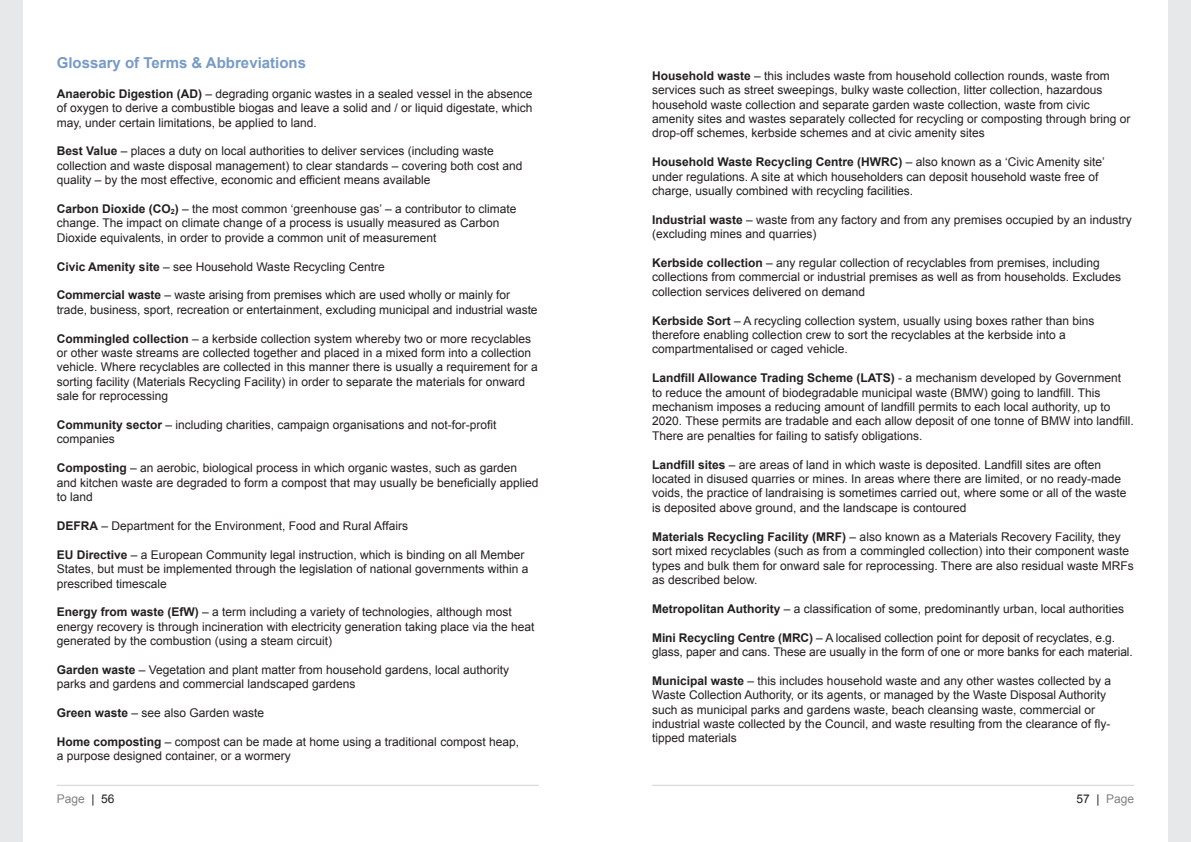
<style>
.page{position:relative;width:1191px;height:842px;background:#fff}
.page>*{position:absolute;margin:0;border:0;box-sizing:border-box;transform-origin:0 0}
.t1{font:700 15px "Arial";color:#779bc6}
.t2{font:12px/14.4px "Arial";color:#231f20}
.t3{font:12px "Arial";color:#808285}
.s1{font-weight:700}
.s2{font-weight:700;font-size:7.2px}
.s3{color:#231f20}
</style>
<div class="page">
<div style="left:0;top:0;width:23px;height:842px;background:#e7e8e9"></div>
<hr style="left:57px;top:785px;width:482px;height:1px;background:#d1d2d4">
<div style="left:1168px;top:0;width:23px;height:842px;background:#e7e8e9"></div>
<hr style="left:652px;top:785px;width:482px;height:1px;background:#d1d2d4">
<p class="t1" style="left:57px;top:54px;width:251px">Glossary of Terms &amp; Abbreviations</p>
<p class="t2" style="left:57px;top:86px;width:477px;text-align:justify"><span class="s1">Anaerobic Digestion (AD)</span> – degrading organic wastes in a sealed vessel in the absence of oxygen to derive a combustible biogas and leave a solid and / or liquid digestate, which may, under certain limitations, be applied to land.</p>
<p class="t2" style="left:57px;top:144px;width:467px"><span class="s1">Best Value</span> – places a duty on local authorities to deliver services (including waste collection and waste disposal management) to clear standards – covering both cost and quality – by the most effective, economic and efficient means available</p>
<p class="t2" style="left:57px;top:202px;width:461px"><span class="s1">Carbon Dioxide (CO</span><span class="s2">2</span><span class="s1">)</span> – the most common ‘greenhouse gas’ – a contributor to climate change. The impact on climate change of a process is usually measured as Carbon<br>Dioxide equivalents, in order to provide a common unit of measurement</p>
<p class="t2" style="left:57px;top:259px;width:329px"><span class="s1">Civic Amenity site</span> – see Household Waste Recycling Centre</p>
<p class="t2" style="left:57px;top:288px;width:482px"><span class="s1">Commercial waste</span> – waste arising from premises which are used wholly or mainly for trade, business, sport, recreation or entertainment, excluding municipal and industrial waste</p>
<p class="t2" style="left:57px;top:331px;width:482px"><span class="s1">Commingled collection</span> – a kerbside collection system whereby two or more recyclables or other waste streams are collected together and placed in a mixed form into a collection vehicle. Where recyclables are collected in this manner there is usually a requirement for a sorting facility (Materials Recycling Facility) in order to separate the materials for onward sale for reprocessing</p>
<p class="t2" style="left:57px;top:418px;width:441px"><span class="s1">Community sector</span> – including charities, campaign organisations and not-for-profit companies</p>
<p class="t2" style="left:57px;top:461px;width:483px"><span class="s1">Composting</span> – an aerobic, biological process in which organic wastes, such as garden and kitchen waste are degraded to form a compost that may usually be beneficially applied to land</p>
<p class="t2" style="left:57px;top:518px;width:353px"><span class="s1">DEFRA</span> – Department for the Environment, Food and Rural Affairs</p>
<p class="t2" style="left:57px;top:547px;width:473px"><span class="s1">EU Directive</span> – a European Community legal instruction, which is binding on all Member<br>States, but must be implemented through the legislation of national governments within a prescribed timescale</p>
<p class="t2" style="left:57px;top:605px;width:479px"><span class="s1">Energy from waste (EfW)</span> – a term including a variety of technologies, although most energy recovery is through incineration with electricity generation taking place via the heat generated by the combustion (using a steam circuit)</p>
<p class="t2" style="left:57px;top:662px;width:454px"><span class="s1">Garden waste</span> – Vegetation and plant matter from household gardens, local authority parks and gardens and commercial landscaped gardens</p>
<p class="t2" style="left:57px;top:706px;width:209px"><span class="s1">Green waste</span> – see also Garden waste</p>
<p class="t2" style="left:57px;top:734px;width:464px"><span class="s1">Home composting</span> – compost can be made at home using a traditional compost heap, a purpose designed container, or a wormery</p>
<p class="t3" style="left:57px;top:792px;width:59px">Page <span class="s3">| 56</span></p>
<p class="t2" style="left:652px;top:68px;width:480px"><span class="s1">Household waste</span> – this includes waste from household collection rounds, waste from services such as street sweepings, bulky waste collection, litter collection, hazardous household waste collection and separate garden waste collection, waste from civic amenity sites and wastes separately collected for recycling or composting through bring or drop-off schemes, kerbside schemes and at civic amenity sites</p>
<p class="t2" style="left:652px;top:155px;width:454px"><span class="s1">Household Waste Recycling Centre (HWRC)</span> – also known as a ‘Civic Amenity site’ under regulations. A site at which householders can deposit household waste free of charge, usually combined with recycling facilities.</p>
<p class="t2" style="left:652px;top:212px;width:481px"><span class="s1">Industrial waste</span> – waste from any factory and from any premises occupied by an industry (excluding mines and quarries)</p>
<p class="t2" style="left:652px;top:256px;width:470px"><span class="s1">Kerbside collection</span> – any regular collection of recyclables from premises, including collections from commercial or industrial premises as well as from households. Excludes collection services delivered on demand</p>
<p class="t2" style="left:652px;top:313px;width:444px"><span class="s1">Kerbside Sort</span> – A recycling collection system, usually using boxes rather than bins therefore enabling collection crew to sort the recyclables at the kerbside into a compartmentalised or caged vehicle.</p>
<p class="t2" style="left:652px;top:371px;width:483px"><span class="s1">Landfill Allowance Trading Scheme (LATS)</span> - a mechanism developed by Government to reduce the amount of biodegradable municipal waste (BMW) going to landfill. This mechanism imposes a reducing amount of landfill permits to each local authority, up to 2020. These permits are tradable and each allow deposit of one tonne of BMW into landfill.<br>There are penalties for failing to satisfy obligations.</p>
<p class="t2" style="left:652px;top:457px;width:476px"><span class="s1">Landfill sites</span> – are areas of land in which waste is deposited. Landfill sites are often located in disused quarries or mines. In areas where there are limited, or no ready-made voids, the practice of landraising is sometimes carried out, where some or all of the waste is deposited above ground, and the landscape is contoured</p>
<p class="t2" style="left:652px;top:529px;width:483px"><span class="s1">Materials Recycling Facility (MRF)</span> – also known as a Materials Recovery Facility, they sort mixed recyclables (such as from a commingled collection) into their component waste types and bulk them for onward sale for reprocessing. There are also residual waste MRFs as described below.</p>
<p class="t2" style="left:652px;top:601px;width:473px"><span class="s1">Metropolitan Authority</span> – a classification of some, predominantly urban, local authorities</p>
<p class="t2" style="left:652px;top:630px;width:482px"><span class="s1">Mini Recycling Centre (MRC)</span> – A localised collection point for deposit of recyclates, e.g. glass, paper and cans. These are usually in the form of one or more banks for each material.</p>
<p class="t2" style="left:652px;top:673px;width:460px"><span class="s1">Municipal waste</span> – this includes household waste and any other wastes collected by a Waste Collection Authority, or its agents, or managed by the Waste Disposal Authority such as municipal parks and gardens waste, beach cleansing waste, commercial or industrial waste collected by the Council, and waste resulting from the clearance of fly&shy;tipped materials</p>
<p class="t3" style="left:1076px;top:792px;width:59px"><span class="s3">57 |</span> Page</p>
</div>
